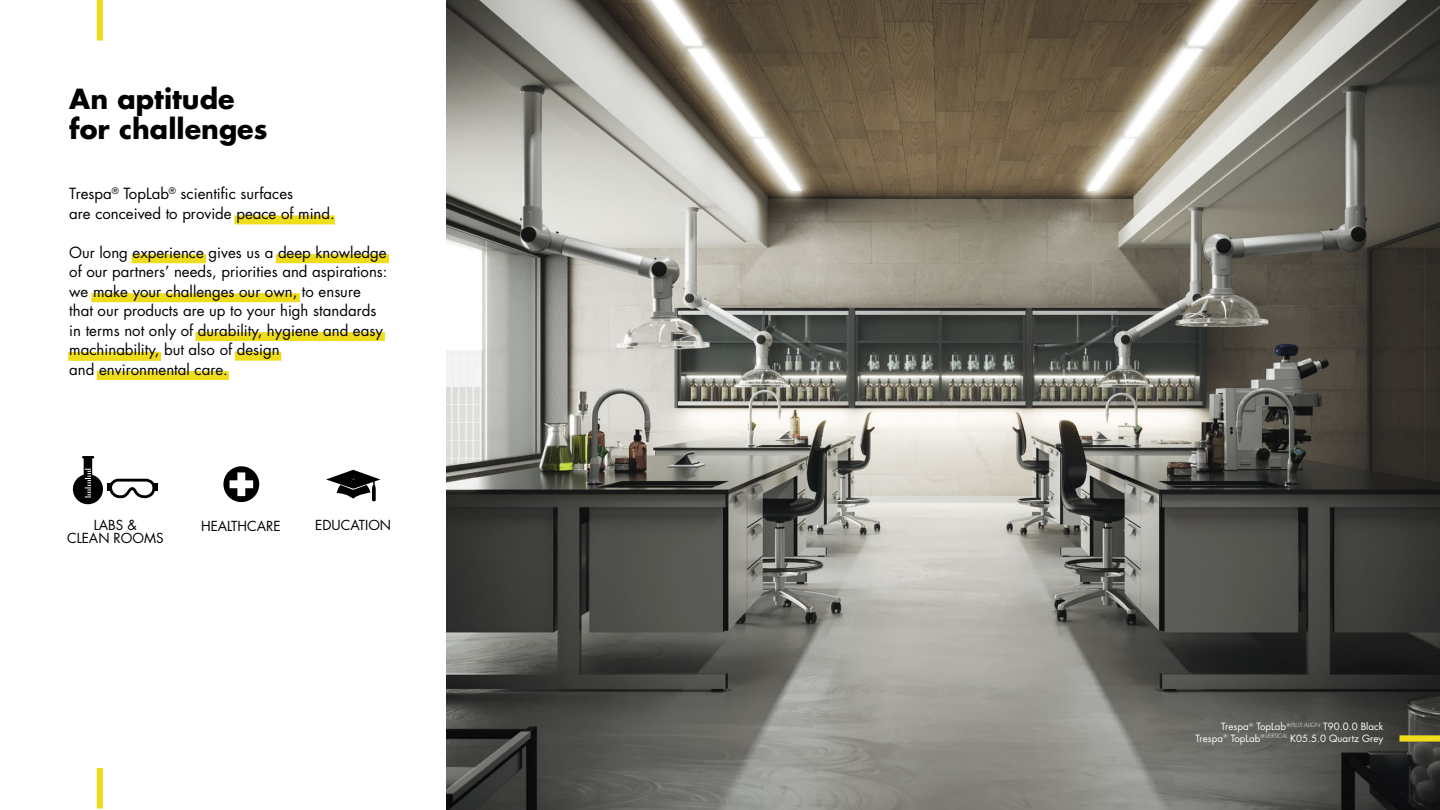
<style>
.page{position:relative;width:1440px;height:810px;background:#fff}
.page>*{position:absolute;margin:0;border:0;box-sizing:border-box;transform-origin:0 0}
.t1{font:700 27px/30px "Futura Std";color:#000}
.t2{font:15px/19.5px "Futura Std";color:#000}
.t3{font:13.5px/13.5px "Futura Std";color:#000;text-align:center}
.t4{font:9.75px/11.2px "Futura Std";color:#fff;text-align:right}
</style>
<div class="page">
<img style="left:446px;top:0;width:994px;height:810px">
<div style="left:97px;top:768px;width:6px;height:41px;background:#efdc1b"></div>
<div style="left:97px;top:0;width:6px;height:41px;background:#efdc1b"></div>
<div style="left:91px;top:293px;width:209px;height:9px;background:#efdc1b"></div>
<div style="left:196px;top:332px;width:189px;height:9px;background:#efdc1b"></div>
<div style="left:97px;top:371px;width:132px;height:9px;background:#efdc1b"></div>
<div style="left:68px;top:352px;width:93px;height:9px;background:#efdc1b"></div>
<div style="left:235px;top:352px;width:46px;height:9px;background:#efdc1b"></div>
<div style="left:132px;top:254px;width:74px;height:9px;background:#efdc1b"></div>
<div style="left:276px;top:254px;width:113px;height:9px;background:#efdc1b"></div>
<div style="left:234px;top:215px;width:101px;height:9px;background:#efdc1b"></div>
<div style="left:1399px;top:735px;width:41px;height:7px;background:#efdc1b"></div>
<svg style="left:73px;top:456px;width:85px;height:48px"></svg>
<svg style="left:223px;top:466px;width:36px;height:36px"></svg>
<svg style="left:326px;top:470px;width:54px;height:31px"></svg>
<h1 class="t1" style="left:69px;top:84px;width:200px">An aptitude for challenges</h1>
<p class="t2" style="left:69px;top:184px;width:267px">Trespa<sup>®</sup> TopLab<sup>®</sup> scientific surfaces<br>are conceived to provide peace of mind.</p>
<p class="t2" style="left:69px;top:243px;width:320px">Our long experience gives us a deep knowledge of our partners’ needs, priorities and aspirations: we make your challenges our own, to ensure that our products are up to your high standards in terms not only of durability, hygiene and easy machinability, but also of design<br>and environmental care.</p>
<p class="t3" style="left:67px;top:518px;width:98px">LABS &amp;<br>CLEAN ROOMS</p>
<p class="t3" style="left:201px;top:519px;width:81px">HEALTHCARE</p>
<p class="t3" style="left:315px;top:518px;width:77px">EDUCATION</p>
<p class="t4" style="left:1195px;top:721px;width:189px">Trespa<sup>®</sup> TopLab<sup>®</sup><sup>PLUS</sup> <sup>ALIGN</sup> T90.0.0 Black<br>Trespa<sup>®</sup> TopLab<sup>®</sup><sup>VERTICAL</sup> K05.5.0 Quartz Grey</p>
</div>
